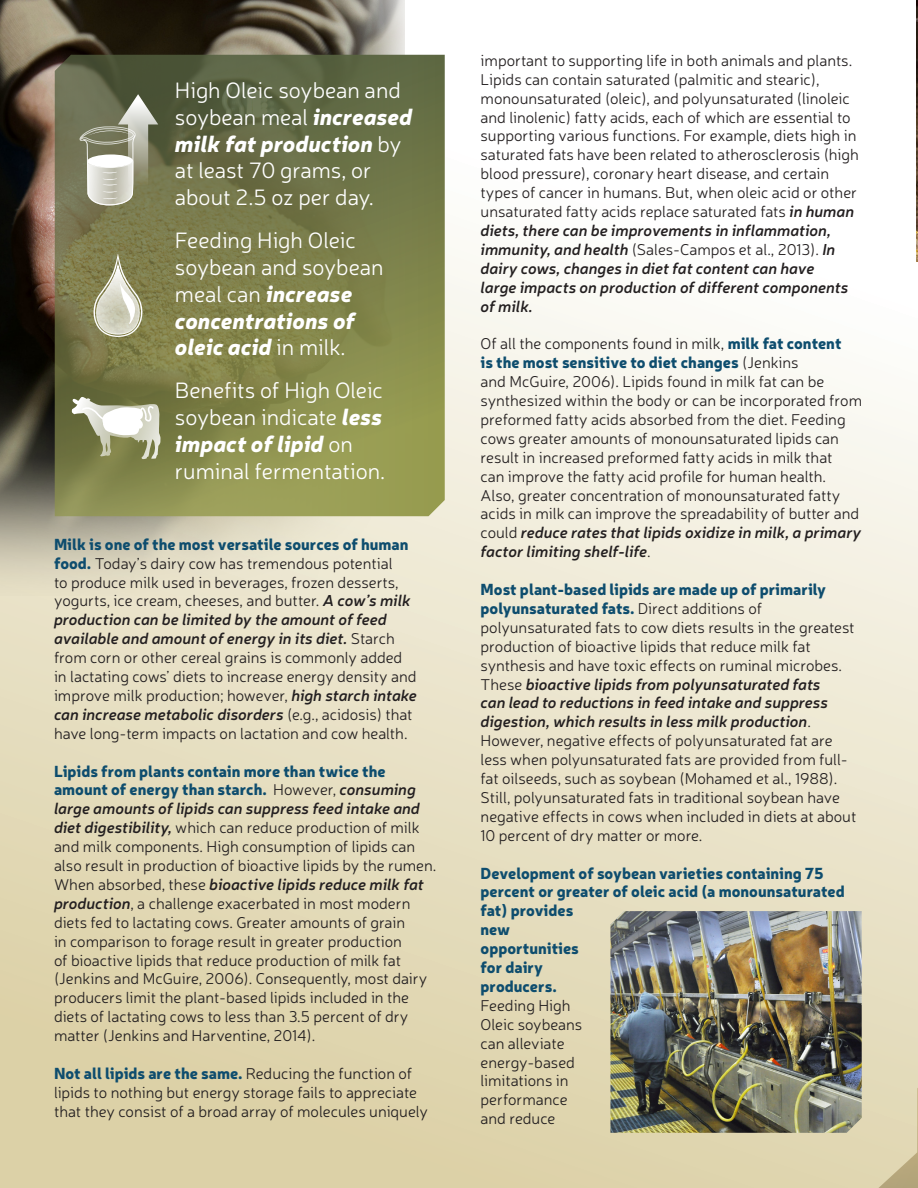
<style>
.page{position:relative;width:918px;height:1188px;background:#fff}
.page>*{position:absolute;margin:0;border:0;box-sizing:border-box;transform-origin:0 0}
.t1{font:300 22.35px/26.8px "Neris";color:#fff}
.t2{font:300 15.75px/18.9px "Neris";color:#231f20}
.t3{font:900 15.75px/18.9px "Neris";color:#0e4d6e}
.s1{font-weight:900;font-style:italic}
.s2{font-weight:900;color:#0e4d6e}
.s3{font-weight:600;font-style:italic}
.s4{font-weight:300;color:#231f20}
</style>
<div class="page">
<div style="left:0;top:0;width:918px;height:1188px;background:linear-gradient(to bottom,#fff,#dbcfa3)"></div>
<svg style="left:876px;top:1070px;width:42px;height:118px;background:#dbd1ad"></svg>
<img style="left:0;top:0;width:405px;height:596px">
<img style="left:916px;top:0;width:2px;height:261px">
<img style="left:610px;top:911px;width:252px;height:222px">
<svg style="left:55px;top:55px;width:390px;height:461px;background:#7a7e4a"></svg>
<svg style="left:90px;top:252px;width:56px;height:85px;background:#acab8a"></svg>
<svg style="left:72px;top:397px;width:89px;height:62px"></svg>
<svg style="left:80px;top:94px;width:78px;height:111px;background:#9c9e88"></svg>
<p class="t1" style="left:175px;top:76px;width:239px">High Oleic soybean and soybean meal <span class="s1">increased milk fat production</span> by at least 70 grams, or about 2.5 oz per day.</p>
<p class="t1" style="left:175px;top:226px;width:210px">Feeding High Oleic soybean and soybean meal can <span class="s1">increase concentrations of oleic acid</span> in milk.</p>
<p class="t1" style="left:175px;top:376px;width:212px">Benefits of High Oleic soybean indicate <span class="s1">less impact of lipid</span> on ruminal fermentation.</p>
<p class="t2" style="left:54px;top:534px;width:364px"><span class="s2">Milk is one of the most versatile sources of human food.</span> Today’s dairy cow has tremendous potential<br>to produce milk used in beverages, frozen desserts, yogurts, ice cream, cheeses, and butter. <span class="s3">A cow’s milk production can be limited by the amount of feed available and amount of energy in its diet.</span> Starch from corn or other cereal grains is commonly added in lactating cows’ diets to increase energy density and improve milk production; however, <span class="s3">high starch intake can increase metabolic disorders</span> (e.g., acidosis) that have long-term impacts on lactation and cow health.</p>
<p class="t2" style="left:54px;top:761px;width:384px"><span class="s2">Lipids from plants contain more than twice the amount of energy than starch.</span> However, <span class="s3">consuming large amounts of lipids can suppress feed intake and diet digestibility,</span> which can reduce production of milk and milk components. High consumption of lipids can also result in production of bioactive lipids by the rumen.<br>When absorbed, these <span class="s3">bioactive lipids reduce milk fat production</span>, a challenge exacerbated in most modern diets fed to lactating cows. Greater amounts of grain<br>in comparison to forage result in greater production<br>of bioactive lipids that reduce production of milk fat (Jenkins and McGuire, 2006). Consequently, most dairy producers limit the plant-based lipids included in the diets of lactating cows to less than 3.5 percent of dry matter (Jenkins and Harventine, 2014).</p>
<p class="t2" style="left:54px;top:1063px;width:375px"><span class="s2">Not all lipids are the same.</span> Reducing the function of lipids to nothing but energy storage fails to appreciate that they consist of a broad array of molecules uniquely</p>
<p class="t2" style="left:481px;top:50px;width:380px">important to supporting life in both animals and plants.<br>Lipids can contain saturated (palmitic and stearic), monounsaturated (oleic), and polyunsaturated (linoleic and linolenic) fatty acids, each of which are essential to supporting various functions. For example, diets high in saturated fats have been related to atherosclerosis (high blood pressure), coronary heart disease, and certain types of cancer in humans. But, when oleic acid or other unsaturated fatty acids replace saturated fats <span class="s3">in human diets, there can be improvements in inflammation, immunity, and health</span> (Sales-Campos et al., 2013). <span class="s3">In dairy cows, changes in diet fat content can have<br>large impacts on production of different components of milk.</span></p>
<p class="t2" style="left:481px;top:334px;width:383px">Of all the components found in milk, <span class="s2">milk fat content<br>is the most sensitive to diet changes</span> (Jenkins<br>and McGuire, 2006). Lipids found in milk fat can be synthesized within the body or can be incorporated from preformed fatty acids absorbed from the diet. Feeding cows greater amounts of monounsaturated lipids can result in increased preformed fatty acids in milk that<br>can improve the fatty acid profile for human health.<br>Also, greater concentration of monounsaturated fatty acids in milk can improve the spreadability of butter and could <span class="s3">reduce rates that lipids oxidize in milk, a primary factor limiting shelf-life</span>.</p>
<p class="t2" style="left:481px;top:580px;width:377px"><span class="s2">Most plant-based lipids are made up of primarily polyunsaturated fats.</span> Direct additions of polyunsaturated fats to cow diets results in the greatest production of bioactive lipids that reduce milk fat synthesis and have toxic effects on ruminal microbes.<br>These <span class="s3">bioactive lipids from polyunsaturated fats<br>can lead to reductions in feed intake and suppress digestion, which results in less milk production</span>.<br>However, negative effects of polyunsaturated fat are less when polyunsaturated fats are provided from full&shy;fat oilseeds, such as soybean (Mohamed et al., 1988).<br>Still, polyunsaturated fats in traditional soybean have negative effects in cows when included in diets at about 10 percent of dry matter or more.</p>
<p class="t3" style="left:481px;top:863px;width:366px">Development of soybean varieties containing 75 percent or greater of oleic acid (a monounsaturated fat) provides<br>new<br>opportunities<br>for dairy<br>producers.<br><span class="s4">Feeding High<br>Oleic soybeans<br>can alleviate<br>energy-based<br>limitations in<br>performance<br>and reduce</span></p>
</div>
